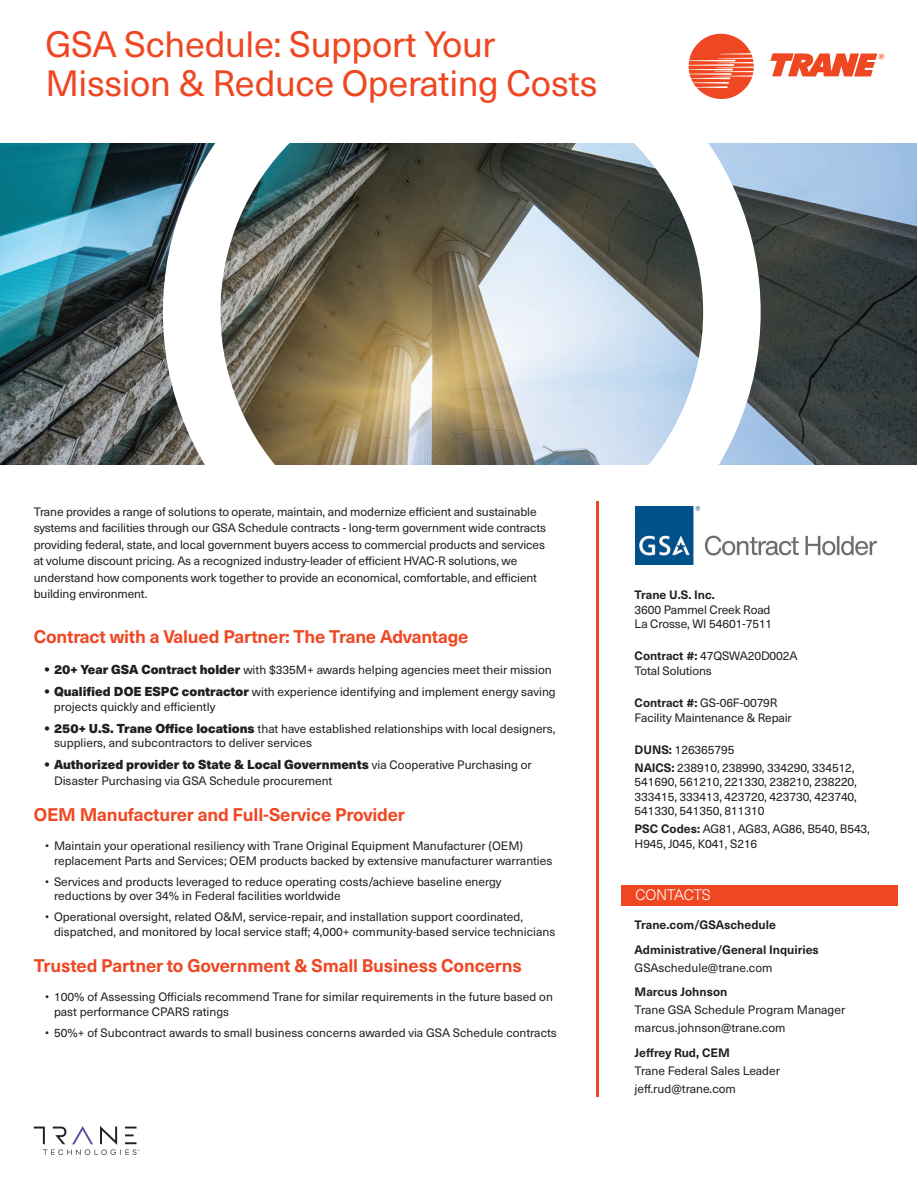
<style>
.page{position:relative;width:918px;height:1188px;background:#fff}
.page>*{position:absolute;margin:0;border:0;box-sizing:border-box;transform-origin:0 0}
.t1{font:36px/39px "Neue Haas Unica W1 G";letter-spacing:-.01em;color:#ef4722}
.t2{font:700 18px "Neue Haas Unica W1 G";letter-spacing:-.01em;color:#ef4722}
.t3{font:300 15px "Neue Haas Unica W1 G";letter-spacing:-.035em;color:#fff}
.t4{font:900 12.75px "Neue Haas Unica W1 G";color:#231f20}
.t5{font:12px/14.4px "Neue Haas Unica W1 G";color:#231f20}
.t6{font:700 12px/24.8px "Neue Haas Unica W1 G";color:#231f20}
.s1{font-weight:900;font-size:12.75px}
.s2{font-weight:400;font-size:12px}
.s3{font-weight:700}
</style>
<div class="page">
<img style="left:0;top:143px;width:916px;height:322px">
<svg style="left:34px;top:1126px;width:105px;height:29px"></svg>
<svg style="left:689px;top:33px;width:65px;height:66px"></svg>
<svg style="left:770px;top:53px;width:114px;height:23px"></svg>
<img style="left:163px;top:143px;width:598px;height:321px">
<hr style="left:596px;top:501px;width:2px;height:596px;background:#ef4722">
<img style="left:635px;top:507px;width:242px;height:58px">
<div style="left:621px;top:885px;width:277px;height:21px;background:#ef4722"></div>
<h1 class="t1" style="left:45px;top:23px;width:554px">GSA Schedule: Support Your<br>Mission &amp; Reduce Operating Costs</h1>
<p class="t5" style="left:34px;top:503px;width:514px;line-height:16.5px">Trane provides a range of solutions to operate, maintain, and modernize efficient and sustainable systems and facilities through our GSA Schedule contracts - long-term government wide contracts providing federal, state, and local government buyers access to commercial products and services at volume discount pricing. As a recognized industry-leader of efficient HVAC-R solutions, we understand how components work together to provide an economical, comfortable, and efficient building environment.</p>
<h2 class="t2" style="left:34px;top:622px;width:436px">Contract with a Valued Partner: The Trane Advantage</h2>
<p class="t5" style="left:45px;top:662px;width:509px"><span class="s1">• 20+ Year GSA Contract holder</span> with $335M+ awards helping agencies meet their mission</p>
<p class="t5" style="left:54px;top:684px;width:503px;text-indent:-9px"><span class="s1">• Qualified DOE ESPC contractor</span> with experience identifying and implement energy saving projects quickly and efficiently</p>
<p class="t5" style="left:54px;top:721px;width:503px;text-indent:-9px"><span class="s1">• 250+ U.S. Trane Office locations</span> that have established relationships with local designers, suppliers, and subcontractors to deliver services</p>
<p class="t4" style="left:45px;top:755px;width:489px">• Authorized provider to State &amp; Local Governments <span class="s2">via Cooperative Purchasing or</span></p>
<p class="t5" style="left:54px;top:773px;width:280px">Disaster Purchasing via GSA Schedule procurement</p>
<h2 class="t2" style="left:34px;top:801px;width:373px">OEM Manufacturer and Full-Service Provider</h2>
<p class="t5" style="left:54px;top:838px;width:500px;text-indent:-9px">• Maintain your operational resiliency with Trane Original Equipment Manufacturer (OEM) replacement Parts and Services; OEM products backed by extensive manufacturer warranties</p>
<p class="t5" style="left:54px;top:874px;width:449px;text-indent:-9px">• Services and products leveraged to reduce operating costs/achieve baseline energy reductions by over 34% in Federal facilities worldwide</p>
<p class="t5" style="left:54px;top:909px;width:503px;text-indent:-9px">• Operational oversight, related O&amp;M, service-repair, and installation support coordinated, dispatched, and monitored by local service staff; 4,000+ community-based service technicians</p>
<h2 class="t2" style="left:34px;top:952px;width:490px">Trusted Partner to Government &amp; Small Business Concerns</h2>
<p class="t5" style="left:54px;top:989px;width:500px;text-indent:-9px">• 100% of Assessing Officials recommend Trane for similar requirements in the future based on past performance CPARS ratings</p>
<p class="t5" style="left:45px;top:1025px;width:513px">• 50%+ of Subcontract awards to small business concerns awarded via GSA Schedule contracts</p>
<p class="t6" style="left:635px;top:582px;width:82px">Trane U.S. Inc.</p>
<p class="t5" style="left:635px;top:602px;width:139px">3600 Pammel Creek Road<br>La Crosse, WI 54601-7511</p>
<p class="t5" style="left:635px;top:648px;width:165px"><span class="s3">Contract #:</span> 47QSWA20D002A<br>Total Solutions</p>
<p class="t5" style="left:635px;top:695px;width:159px"><span class="s3">Contract #:</span> GS-06F-0079R<br>Facility Maintenance &amp; Repair</p>
<p class="t5" style="left:635px;top:740px;width:222px;line-height:18px"><span class="s3">DUNS:</span> 126365795<br><span class="s3">NAICS:</span> 238910, 238990, 334290, 334512,</p>
<p class="t5" style="left:635px;top:774px;width:224px;text-align:justify">541690, 561210, 221330, 238210, 238220, 333415, 333413, 423720, 423730, 423740, 541330, 541350, 811310</p>
<p class="t5" style="left:635px;top:821px;width:237px"><span class="s3">PSC Codes:</span> AG81, AG83, AG86, B540, B543,<br>H945, J045, K041, S216</p>
<p class="t3" style="left:635px;top:884px;width:77px">CONTACTS</p>
<p class="t6" style="left:635px;top:911px;width:186px">Trane.com/GSAschedule<br>Administrative/General Inquiries</p>
<p class="t5" style="left:635px;top:959px;width:139px">GSAschedule@trane.com</p>
<p class="t6" style="left:635px;top:979px;width:94px">Marcus Johnson</p>
<p class="t5" style="left:635px;top:1000px;width:212px;line-height:18px">Trane GSA Schedule Program Manager marcus.johnson@trane.com</p>
<p class="t6" style="left:635px;top:1040px;width:97px">Jeffrey Rud, CEM</p>
<p class="t5" style="left:635px;top:1061px;width:147px;line-height:18px">Trane Federal Sales Leader jeff.rud@trane.com</p>
</div>
